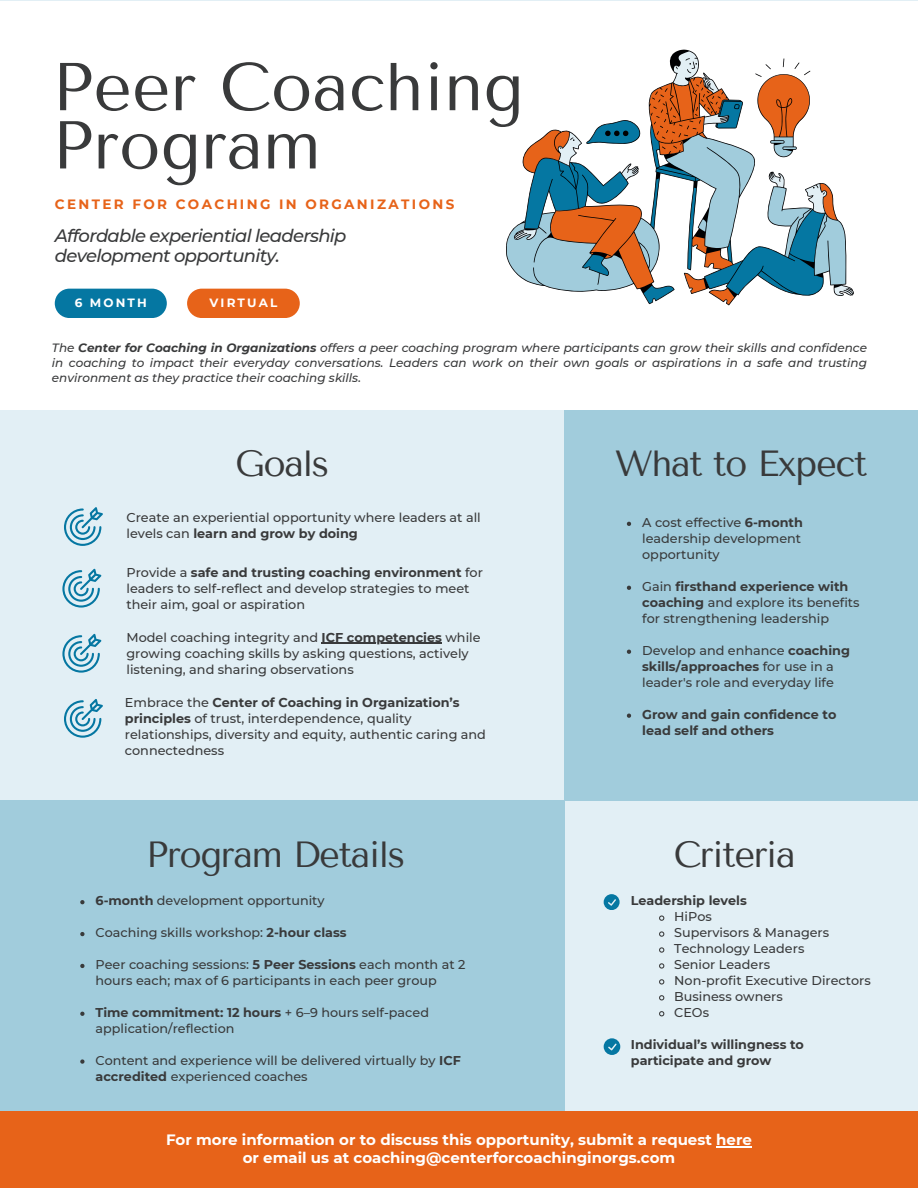
<style>
.page{position:relative;width:918px;height:1188px;background:#e2eff5}
.page>*{position:absolute;margin:0;border:0;box-sizing:border-box;transform-origin:0 0}
.t1{font:67.5px/58.2px "Tenor Sans";color:#393a3b}
.t2{font:36.3px "Tenor Sans";letter-spacing:-.04em;color:#393a3b}
.t3{font:italic 500 18px/20.2px "Montserrat";letter-spacing:-.04em;color:#393a3b}
.t4{font:700 15px/18px "Montserrat";color:#fff;text-align:center}
.t5{font:700 13.5px "Montserrat";letter-spacing:.175em;color:#e76319}
.t6{font:500 12.75px/16px "Montserrat";color:#393a3b}
.t7{font:700 12.75px/16px "Montserrat";color:#393a3b}
.t8{font:italic 500 12px/15px "Montserrat";color:#393a3b;text-align:justify}
.t9{font:700 12px "Montserrat";letter-spacing:.175em;color:#fff}
.s1{font-weight:700}
</style>
<div class="page">
<div style="left:0;top:1px;width:918px;height:409px;background:#fff"></div>
<div style="left:0;top:800px;width:564px;height:312px;background:#a1ccdc"></div>
<div style="left:0;top:1112px;width:918px;height:76px;background:#e76319"></div>
<div style="left:564px;top:410px;width:354px;height:390px;background:#a1ccdc"></div>
<svg style="left:506px;top:50px;width:348px;height:255px"></svg>
<svg style="left:64px;top:507px;width:39px;height:39px"></svg>
<svg style="left:62px;top:569px;width:39px;height:39px"></svg>
<svg style="left:62px;top:634px;width:39px;height:39px"></svg>
<hr style="left:322px;top:643px;width:120px;height:1px;background:#393a3b">
<svg style="left:64px;top:699px;width:39px;height:39px"></svg>
<div style="left:55px;top:289px;width:112px;height:29px;background:#0577a2;border-radius:15px"></div>
<div style="left:187px;top:289px;width:113px;height:29px;background:#e76319;border-radius:15px"></div>
<svg style="left:627px;top:522px;width:4px;height:4px"></svg>
<svg style="left:627px;top:586px;width:4px;height:4px"></svg>
<svg style="left:627px;top:650px;width:4px;height:4px"></svg>
<svg style="left:627px;top:714px;width:4px;height:4px"></svg>
<hr style="left:716px;top:1146px;width:36px;height:1px;background:#fff">
<svg style="left:80px;top:900px;width:5px;height:4px"></svg>
<svg style="left:80px;top:932px;width:5px;height:4px"></svg>
<svg style="left:80px;top:964px;width:5px;height:4px"></svg>
<svg style="left:80px;top:1012px;width:5px;height:4px"></svg>
<svg style="left:80px;top:1059px;width:5px;height:5px"></svg>
<svg style="left:659px;top:915px;width:6px;height:6px"></svg>
<svg style="left:659px;top:931px;width:6px;height:6px"></svg>
<svg style="left:659px;top:947px;width:6px;height:6px"></svg>
<svg style="left:659px;top:963px;width:6px;height:6px"></svg>
<svg style="left:659px;top:979px;width:6px;height:6px"></svg>
<svg style="left:659px;top:995px;width:6px;height:6px"></svg>
<svg style="left:659px;top:1011px;width:6px;height:6px"></svg>
<svg style="left:604px;top:894px;width:15px;height:16px"></svg>
<svg style="left:604px;top:1038px;width:16px;height:17px"></svg>
<h1 class="t1" style="left:52px;top:59px;width:474px">Peer Coaching<br>Program</h1>
<p class="t5" style="left:55px;top:196px;width:401px">CENTER FOR COACHING IN ORGANIZATIONS</p>
<p class="t3" style="left:55px;top:226px;width:293px">Affordable experiential leadership development opportunity.</p>
<p class="t9" style="left:75px;top:295px;width:74px">6 MONTH</p>
<p class="t9" style="left:210px;top:295px;width:69px">VIRTUAL</p>
<p class="t8" style="left:52px;top:341px;width:817px">The <span class="s1">Center for Coaching in Organizations</span> offers a peer coaching program where participants can grow their skills and confidence in coaching to impact their everyday conversations. Leaders can work on their own goals or aspirations in a safe and trusting environment as they practice their coaching skills.</p>
<p class="t2" style="left:235px;top:442px;width:95px">Goals</p>
<p class="t6" style="left:126px;top:510px;width:356px">Create an experiential opportunity where leaders at all levels can <span class="s1">learn and grow by doing</span></p>
<h4 class="t6" style="left:126px;top:564px;width:358px">Provide a <span class="s1">safe and trusting coaching environment</span> for leaders to self-reflect and develop strategies to meet their aim, goal or aspiration</h4>
<h3 class="t6" style="left:126px;top:629px;width:356px">Model coaching integrity and <span class="s1">ICF competencies</span> while</h3>
<h6 class="t6" style="left:126px;top:645px;width:344px">growing coaching skills by asking questions, actively listening, and sharing observations</h6>
<h6 class="t6" style="left:125px;top:694px;width:363px">Embrace the <span class="s1">Center of Coaching in Organization’s principles</span> of trust, interdependence, quality relationships, diversity and equity, authentic caring and connectedness</h6>
<p class="t2" style="left:146px;top:833px;width:261px">Program Details</p>
<p class="t6" style="left:96px;top:893px;width:231px"><span class="s1">6-month</span> development opportunity</p>
<p class="t6" style="left:96px;top:925px;width:253px">Coaching skills workshop: <span class="s1">2-hour class</span></p>
<p class="t6" style="left:96px;top:957px;width:371px">Peer coaching sessions: <span class="s1">5 Peer Sessions</span> each month at 2 hours each; max of 6 participants in each peer group</p>
<h2 class="t6" style="left:96px;top:1004px;width:335px"><span class="s1">Time commitment: 12 hours</span> + 6–9 hours self-paced application/reflection</h2>
<p class="t6" style="left:96px;top:1052px;width:367px">Content and experience will be delivered virtually by <span class="s1">ICF accredited</span> experienced coaches</p>
<p class="t2" style="left:615px;top:442px;width:254px">What to Expect</p>
<p class="t6" style="left:642px;top:514px;width:162px">A cost effective <span class="s1">6-month </span>leadership development opportunity</p>
<p class="t6" style="left:642px;top:578px;width:219px">Gain <span class="s1">firsthand experience with coaching</span> and explore its benefits for strengthening leadership</p>
<p class="t6" style="left:642px;top:642px;width:209px">Develop and enhance <span class="s1">coaching skills/approaches</span> for use in a leader's role and everyday life</p>
<p class="t7" style="left:642px;top:706px;width:196px">Grow and gain confidence to lead self and others</p>
<h2 class="t2" style="left:674px;top:833px;width:123px">Criteria</h2>
<p class="t7" style="left:631px;top:893px;width:117px">Leadership levels</p>
<p class="t6" style="left:674px;top:909px;width:39px">HiPos</p>
<p class="t6" style="left:674px;top:925px;width:156px">Supervisors &amp; Managers</p>
<h2 class="t6" style="left:674px;top:941px;width:132px">Technology Leaders</h2>
<p class="t6" style="left:674px;top:957px;width:97px">Senior Leaders</p>
<p class="t6" style="left:674px;top:972px;width:198px">Non-profit Executive Directors</p>
<p class="t6" style="left:674px;top:988px;width:110px">Business owners</p>
<p class="t6" style="left:674px;top:1004px;width:36px">CEOs</p>
<p class="t7" style="left:631px;top:1036px;width:175px">Individual’s willingness to participate and grow</p>
<h2 class="t4" style="left:166px;top:1131px;width:587px">For more information or to discuss this opportunity, submit a request here or email us at coaching@centerforcoachinginorgs.com</h2>
</div>
